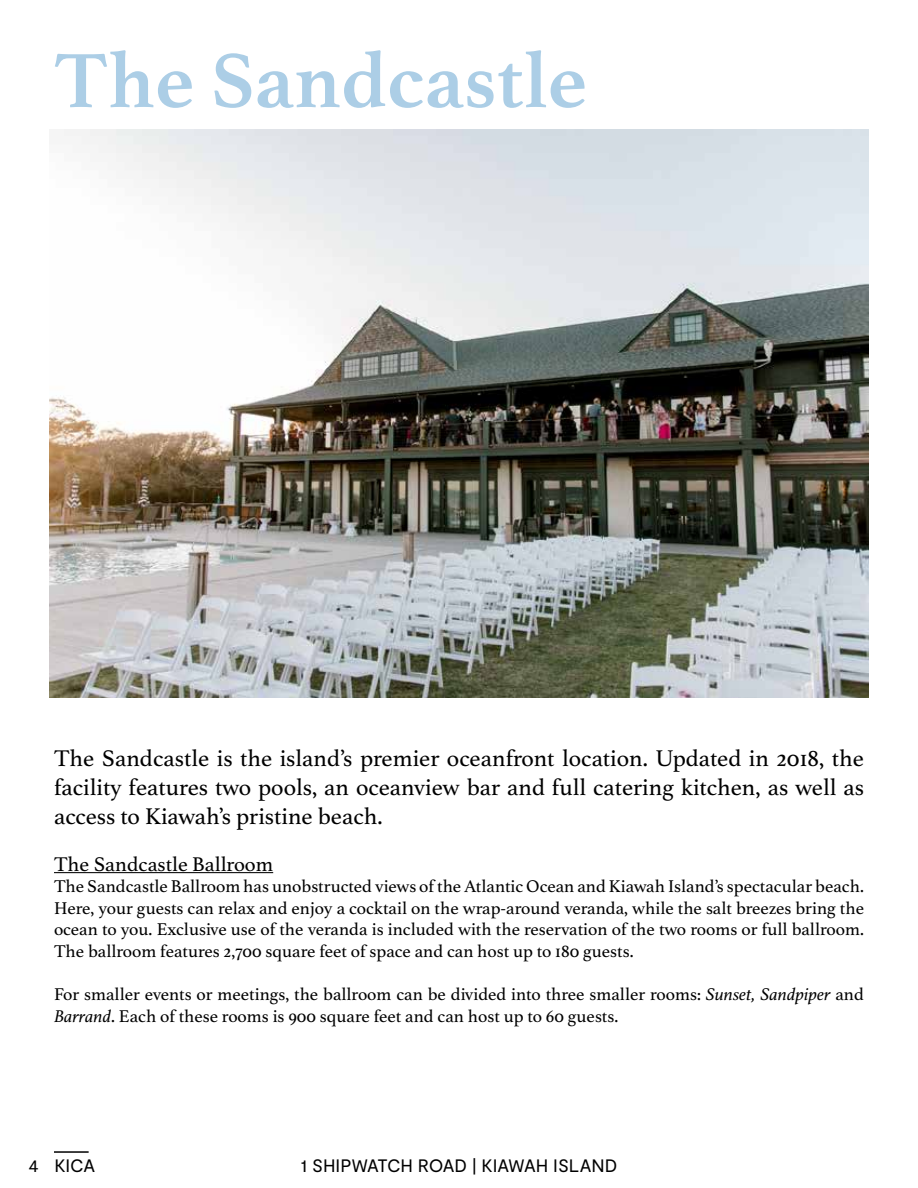
<style>
.page{position:relative;width:918px;height:1188px;background:#fff}
.page>*{position:absolute;margin:0;border:0;box-sizing:border-box;transform-origin:0 0}
.t1{font:700 81px "Athelas";color:#accee6}
.t2{font:24px/28.8px "Athelas";color:#000;text-align:justify}
.t3{font:21px "Athelas";color:#000}
.t4{font:18px/21.6px "Athelas";color:#000;text-align:justify}
.t5{font:18px "Moderat";letter-spacing:-.005em;color:#000}
.s1{font-style:italic}
</style>
<div class="page">
<hr style="left:54px;top:872px;width:219px;height:1px;background:#000">
<hr style="left:54px;top:1151px;width:35px;height:2px;background:#000">
<img style="left:50px;top:130px;width:818px;height:568px">
<h1 class="t1" style="left:54px;top:34px;width:534px">The Sandcastle</h1>
<h2 class="t2" style="left:54px;top:745px;width:812px">The Sandcastle is the island’s premier oceanfront location. Updated in 2018, the facility features two pools, an oceanview bar and full catering kitchen, as well as access to Kiawah’s pristine beach.</h2>
<p class="t3" style="left:54px;top:852px;width:221px">The Sandcastle Ballroom</p>
<p class="t4" style="left:54px;top:876px;width:812px">The Sandcastle Ballroom has unobstructed views of the Atlantic Ocean and Kiawah Island’s spectacular beach.<br>Here, your guests can relax and enjoy a cocktail on the wrap-around veranda, while the salt breezes bring the ocean to you. Exclusive use of the veranda is included with the reservation of the two rooms or full ballroom.<br>The ballroom features 2,700 square feet of space and can host up to 180 guests.</p>
<p class="t4" style="left:54px;top:984px;width:811px">For smaller events or meetings, the ballroom can be divided into three smaller rooms: <span class="s1">Sunset, Sandpiper</span> and<br><span class="s1">Barrand</span>. Each of these rooms is 900 square feet and can host up to 60 guests.</p>
<p class="t5" style="left:29px;top:1155px;width:68px">4 KICA</p>
<p class="t5" style="left:301px;top:1155px;width:318px">1 SHIPWATCH ROAD | KIAWAH ISLAND</p>
</div>
